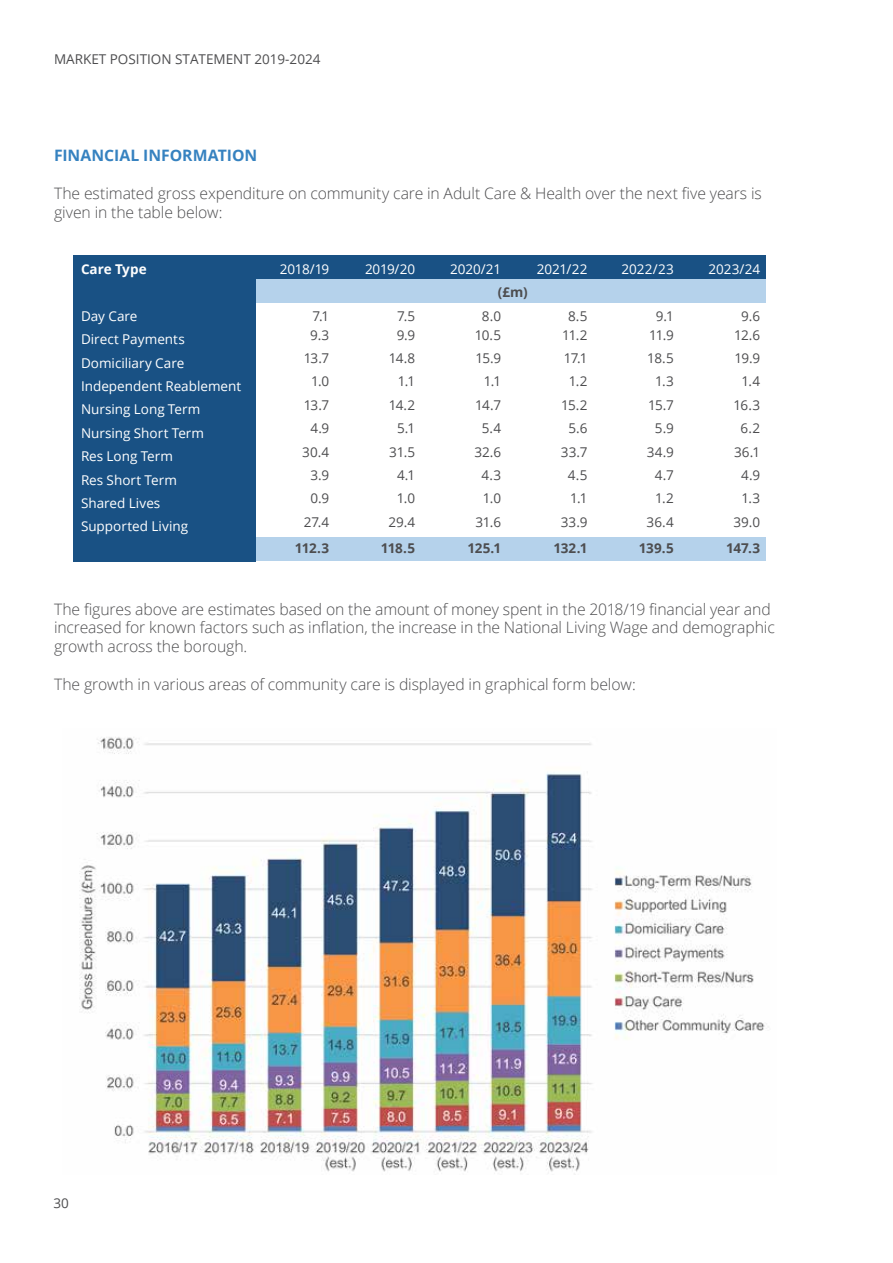
<style>
.page{position:relative;width:893px;height:1263px;background:#fff}
.page>*{position:absolute;margin:0;border:0;box-sizing:border-box;transform-origin:0 0}
.t1{font:300 15.75px/18.9px "Open Sans";letter-spacing:-.005em;color:#4d4d4f}
.t2{font:700 15.75px "Open Sans";letter-spacing:-.005em;color:#3682c0}
.t3{font:13.5px/23.4px "Open Sans";color:#4d4d4f;text-align:right}
.t4{font:13.5px/23.4px "Open Sans";color:#fff}
.t5{font:700 13.5px "Open Sans";letter-spacing:-.025em;color:#4d4d4f}
.t6{font:700 13.5px "Open Sans";color:#fff}
</style>
<div class="page">
<img style="left:79px;top:737px;width:686px;height:438px">
<div style="left:255px;top:279px;width:511px;height:24px;background:#b5d2eb"></div>
<div style="left:255px;top:537px;width:511px;height:24px;background:#b5d2eb"></div>
<div style="left:255px;top:255px;width:511px;height:24px;background:#195184"></div>
<div style="left:73px;top:255px;width:183px;height:306px;background:#195184"></div>
<p class="t3" style="left:54px;top:47px;width:268px">MARKET POSITION STATEMENT 2019-2024</p>
<p class="t2" style="left:54px;top:144px;width:205px">FINANCIAL INFORMATION</p>
<p class="t1" style="left:54px;top:183px;width:709px">The estimated gross expenditure on community care in Adult Care &amp; Health over the next five years is given in the table below:</p>
<p class="t6" style="left:81px;top:260px;width:67px">Care Type</p>
<p class="t4" style="left:81px;top:304px;width:162px">Day Care<br>Direct Payments<br>Domiciliary Care<br>Independent Reablement<br>Nursing Long Term<br>Nursing Short Term<br>Res Long Term<br>Res Short Term<br>Shared Lives<br>Supported Living</p>
<p class="t4" style="left:280px;top:257px;width:51px">2018/19</p>
<p class="t3" style="left:310px;top:306px;width:21px;line-height:18.9px;text-align:left">7.1<br>9.3</p>
<p class="t3" style="left:302px;top:346px;width:29px">13.7<br>1.0<br>13.7<br>4.9<br>30.4<br>3.9<br>0.9<br>27.4</p>
<p class="t5" style="left:295px;top:539px;width:36px">112.3</p>
<p class="t4" style="left:365px;top:257px;width:52px">2019/20</p>
<p class="t3" style="left:397px;top:306px;width:20px;line-height:18.9px;text-align:left">7.5<br>9.9</p>
<p class="t3" style="left:389px;top:346px;width:28px">14.8<br>1.1<br>14.2<br>5.1<br>31.5<br>4.1<br>1.0<br>29.4</p>
<p class="t5" style="left:381px;top:539px;width:36px">118.5</p>
<p class="t4" style="left:450px;top:257px;width:53px">2020/21</p>
<p class="t3" style="left:475px;top:306px;width:28px;line-height:18.9px;text-align:center">8.0<br>10.5</p>
<p class="t3" style="left:474px;top:346px;width:28px">15.9<br>1.1<br>14.7<br>5.4<br>32.6<br>4.3<br>1.0<br>31.6</p>
<p class="t5" style="left:467px;top:539px;width:35px">125.1</p>
<p class="t5" style="left:498px;top:283px;width:31px">(£m)</p>
<p class="t4" style="left:537px;top:257px;width:52px">2021/22</p>
<p class="t3" style="left:562px;top:306px;width:27px;line-height:18.9px;text-align:center">8.5<br>11.2</p>
<p class="t3" style="left:561px;top:346px;width:28px">17.1<br>1.2<br>15.2<br>5.6<br>33.7<br>4.5<br>1.1<br>33.9</p>
<p class="t5" style="left:553px;top:539px;width:36px">132.1</p>
<p class="t4" style="left:621px;top:257px;width:54px">2022/23</p>
<p class="t3" style="left:649px;top:306px;width:26px;line-height:18.9px;text-align:center">9.1<br>11.9</p>
<p class="t3" style="left:647px;top:346px;width:29px">18.5<br>1.3<br>15.7<br>5.9<br>34.9<br>4.7<br>1.2<br>36.4</p>
<p class="t5" style="left:639px;top:539px;width:36px">139.5</p>
<p class="t4" style="left:708px;top:257px;width:53px">2023/24</p>
<p class="t3" style="left:734px;top:306px;width:27px;line-height:18.9px;text-align:center">9.6<br>12.6</p>
<p class="t3" style="left:734px;top:346px;width:28px;text-align:center">19.9<br>1.4<br>16.3<br>6.2<br>36.1<br>4.9<br>1.3<br>39.0</p>
<p class="t5" style="left:726px;top:539px;width:35px">147.3</p>
<p class="t1" style="left:54px;top:599px;width:722px">The figures above are estimates based on the amount of money spent in the 2018/19 financial year and increased for known factors such as inflation, the increase in the National Living Wage and demographic growth across the borough.</p>
<p class="t1" style="left:54px;top:674px;width:583px">The growth in various areas of community care is displayed in graphical form below:</p>
<p class="t3" style="left:53px;top:1191px;width:17px">30</p>
</div>
